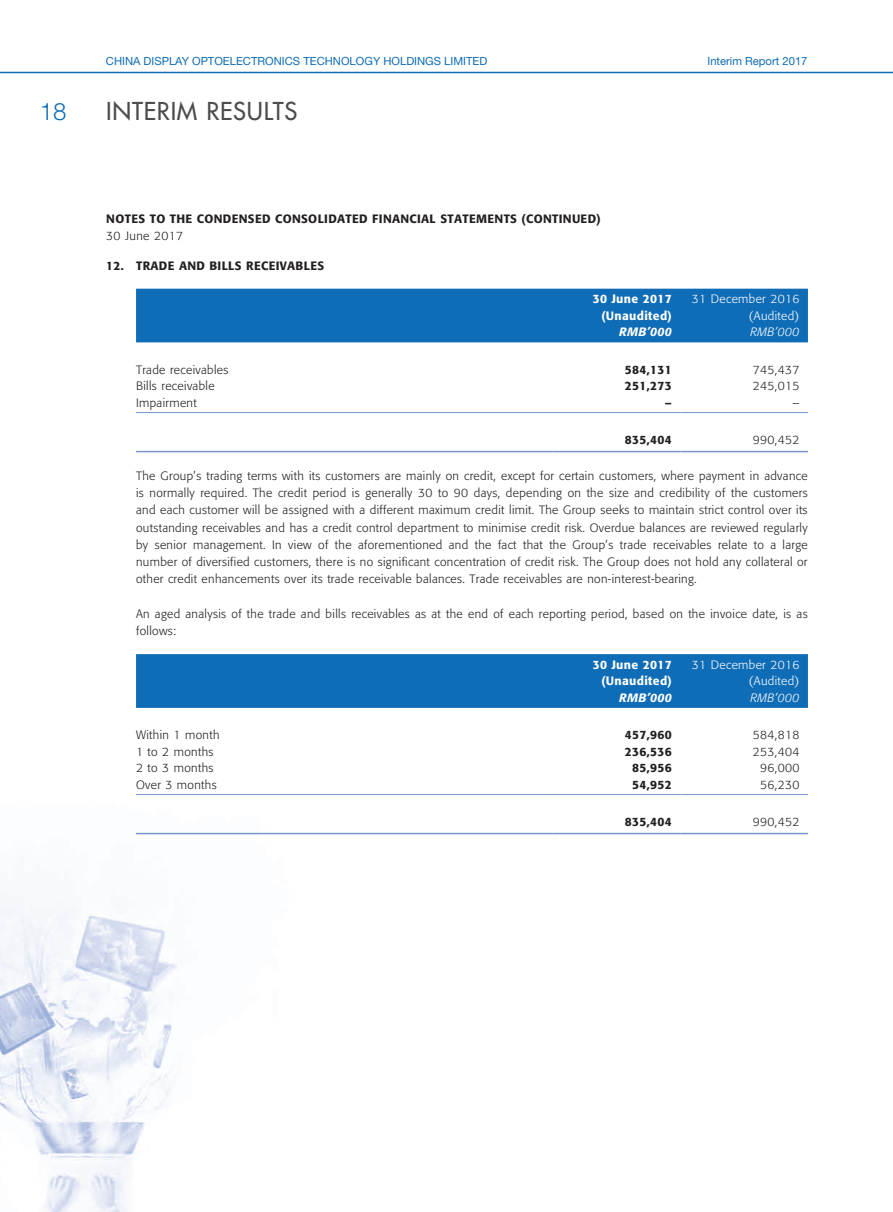
<style>
.page{position:relative;width:893px;height:1212px;background:#fff}
.page>*{position:absolute;margin:0;border:0;box-sizing:border-box;transform-origin:0 0}
.t1{font:500 24px "Futura Std";letter-spacing:.03em;color:#4b4c4d}
.t2{font:300 24px "Helvetica Neue LT Std";color:#0f6cb6}
.t3{font:300 12px/17.2px "Formata";letter-spacing:.03em;color:#231f20;text-align:justify}
.t4{font:500 12px "Formata";letter-spacing:.03em;color:#231f20}
.t5{font:300 12px "Formata";letter-spacing:.03em;color:#fff}
.t6{font:500 12px "Formata";letter-spacing:.03em;color:#fff}
.t7{font:italic 500 12px "Formata";letter-spacing:.03em;color:#fff}
.t8{font:italic 300 12px "Formata";letter-spacing:.03em;color:#fff}
.t9{font:11.25px "Helvetica Neue LT Std";color:#0f6cb6}
</style>
<div class="page">
<img style="left:0;top:71px;width:893px;height:1141px">
<hr style="left:0;top:72px;width:893px;height:1px;background:#0f6cb6">
<div style="left:136px;top:289px;width:672px;height:53px;background:#0f6cb6"></div>
<hr style="left:136px;top:412px;width:417px;height:1px;background:#7796cd">
<hr style="left:553px;top:412px;width:127px;height:1px;background:#7796cd">
<hr style="left:680px;top:412px;width:128px;height:1px;background:#7796cd">
<hr style="left:136px;top:451px;width:417px;height:1px;background:#7796cd">
<hr style="left:553px;top:451px;width:127px;height:1px;background:#7796cd">
<hr style="left:680px;top:451px;width:128px;height:1px;background:#7796cd">
<div style="left:136px;top:654px;width:672px;height:54px;background:#0f6cb6"></div>
<hr style="left:136px;top:794px;width:417px;height:1px;background:#7796cd">
<hr style="left:553px;top:794px;width:127px;height:1px;background:#7796cd">
<hr style="left:680px;top:794px;width:128px;height:1px;background:#7796cd">
<hr style="left:136px;top:833px;width:417px;height:1px;background:#7796cd">
<hr style="left:553px;top:833px;width:127px;height:1px;background:#7796cd">
<hr style="left:680px;top:833px;width:128px;height:1px;background:#7796cd">
<p class="t9" style="left:106px;top:54px;width:379px">CHINA DISPLAY OPTOELECTRONICS TECHNOLOGY HOLDINGS LIMITED</p>
<p class="t9" style="left:707px;top:54px;width:102px">I NTERIM REPORT 2017</p>
<h1 class="t2" style="left:40px;top:97px;width:28px">18</h1>
<h1 class="t1" style="left:106px;top:96px;width:193px">INTERIM RESULTS</h1>
<p class="t4" style="left:106px;top:211px;width:496px">NOTES TO THE CONDENSED CONSOLIDATED FINANCIAL STATEMENTS (CONTINUED)</p>
<p class="t3" style="left:106px;top:227px;width:78px">30 June 2017</p>
<p class="t4" style="left:106px;top:258px;width:219px">12. TRADE AND BILLS RECEIVABLES</p>
<p class="t6" style="left:593px;top:292px;width:80px">30 June 2017</p>
<p class="t5" style="left:692px;top:292px;width:109px">31 December 2016</p>
<p class="t6" style="left:601px;top:308px;width:72px">(Unaudited)</p>
<p class="t5" style="left:749px;top:309px;width:52px">(Audited)</p>
<p class="t7" style="left:619px;top:325px;width:54px">RMB’000</p>
<p class="t8" style="left:750px;top:325px;width:51px">RMB’000</p>
<p class="t3" style="left:136px;top:361px;width:94px">Trade receivables</p>
<p class="t4" style="left:625px;top:362px;width:49px">584,131</p>
<p class="t3" style="left:753px;top:361px;width:48px">745,437</p>
<p class="t3" style="left:136px;top:377px;width:80px">Bills receivable</p>
<p class="t4" style="left:625px;top:378px;width:49px">251,273</p>
<p class="t3" style="left:753px;top:377px;width:48px">245,015</p>
<p class="t3" style="left:136px;top:394px;width:62px">Impairment</p>
<p class="t4" style="left:665px;top:395px;width:8px">–</p>
<p class="t3" style="left:792px;top:394px;width:8px">–</p>
<p class="t4" style="left:625px;top:433px;width:49px">835,404</p>
<p class="t3" style="left:753px;top:431px;width:48px">990,452</p>
<p class="t3" style="left:136px;top:467px;width:673px">The Group’s trading terms with its customers are mainly on credit, except for certain customers, where payment in advance is normally required. The credit period is generally 30 to 90 days, depending on the size and credibility of the customers and each customer will be assigned with a different maximum credit limit. The Group seeks to maintain strict control over its outstanding receivables and has a credit control department to minimise credit risk. Overdue balances are reviewed regularly by senior management. In view of the aforementioned and the fact that the Group’s trade receivables relate to a large number of diversified customers, there is no significant concentration of credit risk. The Group does not hold any collateral or other credit enhancements over its trade receivable balances. Trade receivables are non-interest-bearing.</p>
<p class="t3" style="left:136px;top:605px;width:673px">An aged analysis of the trade and bills receivables as at the end of each reporting period, based on the invoice date, is as follows:</p>
<p class="t6" style="left:593px;top:657px;width:80px">30 June 2017</p>
<p class="t5" style="left:692px;top:658px;width:109px">31 December 2016</p>
<p class="t6" style="left:601px;top:674px;width:72px">(Unaudited)</p>
<p class="t5" style="left:749px;top:674px;width:52px">(Audited)</p>
<p class="t7" style="left:619px;top:690px;width:54px">RMB’000</p>
<p class="t8" style="left:750px;top:690px;width:51px">RMB’000</p>
<p class="t3" style="left:136px;top:726px;width:85px">Within 1 month</p>
<p class="t4" style="left:625px;top:727px;width:49px">457,960</p>
<p class="t3" style="left:753px;top:726px;width:48px">584,818</p>
<p class="t3" style="left:136px;top:743px;width:79px">1 to 2 months</p>
<p class="t4" style="left:625px;top:744px;width:49px">236,536</p>
<p class="t3" style="left:753px;top:743px;width:48px">253,404</p>
<p class="t3" style="left:136px;top:759px;width:79px">2 to 3 months</p>
<p class="t4" style="left:632px;top:760px;width:41px">85,956</p>
<p class="t3" style="left:760px;top:759px;width:41px">96,000</p>
<p class="t3" style="left:136px;top:776px;width:82px">Over 3 months</p>
<p class="t4" style="left:632px;top:777px;width:41px">54,952</p>
<p class="t3" style="left:760px;top:776px;width:41px">56,230</p>
<p class="t4" style="left:625px;top:814px;width:49px">835,404</p>
<p class="t3" style="left:753px;top:813px;width:48px">990,452</p>
</div>
